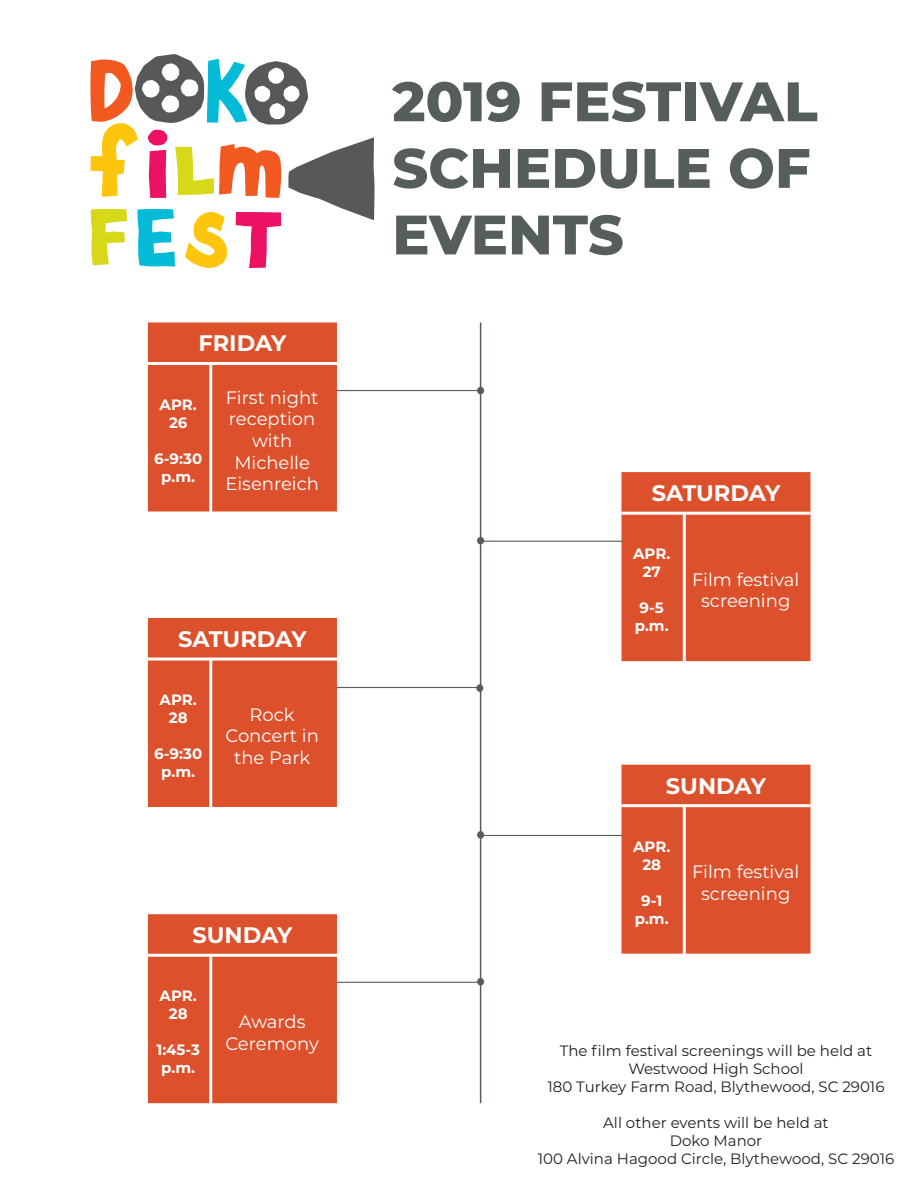
<style>
.page{position:relative;width:918px;height:1188px;background:#fff}
.page>*{position:absolute;margin:0;border:0;box-sizing:border-box;transform-origin:0 0}
.t1{font:800 55.5px/66.6px "Montserrat";color:#555e5c}
.t2{font:700 22.5px "Montserrat";color:#fff}
.t3{font:18px/21.6px "Montserrat";color:#fff;text-align:center}
.t4{font:15px "Montserrat";color:#231f20}
.t5{font:700 15px/18px "Montserrat";color:#fff;text-align:center}
</style>
<div class="page">
<svg style="left:90px;top:54px;width:285px;height:214px"></svg>
<div style="left:148px;top:322px;width:189px;height:190px;background:#dc502b;border:2px solid #dc502b"></div>
<hr style="left:480px;top:322px;width:1px;height:781px;background:#555e5c">
<hr style="left:148px;top:362px;width:189px;height:3px;background:#fff">
<hr style="left:209px;top:364px;width:3px;height:150px;background:#fff">
<hr style="left:337px;top:390px;width:143px;height:1px;background:#555e5c">
<div style="left:477px;top:387px;width:7px;height:7px;border:2px solid #555e5c;border-radius:50%"></div>
<div style="left:621px;top:472px;width:189px;height:189px;background:#dc502b;border:2px solid #dc502b"></div>
<hr style="left:621px;top:512px;width:189px;height:3px;background:#fff">
<hr style="left:683px;top:513px;width:3px;height:151px;background:#fff">
<hr style="left:480px;top:541px;width:143px;height:1px;background:#555e5c">
<div style="left:477px;top:537px;width:7px;height:7px;border:2px solid #555e5c;border-radius:50%"></div>
<div style="left:621px;top:765px;width:189px;height:189px;background:#dc502b;border:2px solid #dc502b"></div>
<hr style="left:621px;top:804px;width:189px;height:3px;background:#fff">
<hr style="left:683px;top:806px;width:3px;height:150px;background:#fff">
<hr style="left:337px;top:687px;width:143px;height:1px;background:#555e5c">
<div style="left:476px;top:684px;width:7px;height:8px;border:2px solid #555e5c;border-radius:50%"></div>
<div style="left:148px;top:914px;width:189px;height:189px;background:#dc502b"></div>
<hr style="left:148px;top:954px;width:189px;height:3px;background:#fff">
<hr style="left:209px;top:955px;width:3px;height:151px;background:#fff">
<hr style="left:480px;top:835px;width:142px;height:1px;background:#555e5c">
<div style="left:477px;top:831px;width:7px;height:8px;border:2px solid #555e5c;border-radius:50%"></div>
<div style="left:148px;top:618px;width:189px;height:189px;background:#dc502b"></div>
<hr style="left:148px;top:658px;width:189px;height:3px;background:#fff">
<hr style="left:209px;top:659px;width:3px;height:151px;background:#fff">
<hr style="left:337px;top:982px;width:143px;height:1px;background:#555e5c">
<div style="left:477px;top:978px;width:7px;height:8px;border:2px solid #555e5c;border-radius:50%"></div>
<p class="t2" style="left:198px;top:327px;width:90px">FRIDAY</p>
<p class="t5" style="left:160px;top:394px;width:39px">APR.</p>
<p class="t5" style="left:169px;top:412px;width:20px">26</p>
<p class="t5" style="left:154px;top:448px;width:49px">6-9:30 p.m.</p>
<p class="t3" style="left:226px;top:386px;width:94px;text-align:left">First night reception</p>
<p class="t3" style="left:252px;top:429px;width:42px">with</p>
<p class="t3" style="left:225px;top:451px;width:95px">Michelle<br>Eisenreich</p>
<p class="t2" style="left:178px;top:623px;width:130px">SATURDAY</p>
<p class="t5" style="left:160px;top:690px;width:39px">APR.</p>
<p class="t5" style="left:169px;top:708px;width:20px">28</p>
<p class="t5" style="left:154px;top:744px;width:49px">6-9:30</p>
<p class="t5" style="left:161px;top:762px;width:35px">p.m.</p>
<p class="t3" style="left:250px;top:703px;width:47px">Rock</p>
<p class="t3" style="left:225px;top:725px;width:95px">Concert in the Park</p>
<p class="t2" style="left:192px;top:919px;width:102px">SUNDAY</p>
<p class="t5" style="left:160px;top:986px;width:39px">APR.</p>
<p class="t5" style="left:169px;top:1004px;width:20px">28</p>
<p class="t5" style="left:156px;top:1040px;width:45px">1:45-3</p>
<p class="t5" style="left:161px;top:1058px;width:35px">p.m.</p>
<p class="t3" style="left:225px;top:1010px;width:95px">Awards<br>Ceremony</p>
<p class="t1" style="left:392px;top:65px;width:427px">2019 FESTIVAL</p>
<p class="t1" style="left:392px;top:132px;width:420px">SCHEDULE OF<br>EVENTS</p>
<p class="t2" style="left:652px;top:477px;width:130px">SATURDAY</p>
<p class="t5" style="left:633px;top:544px;width:39px">APR.</p>
<p class="t5" style="left:643px;top:562px;width:20px">27</p>
<p class="t5" style="left:640px;top:598px;width:26px">9-5</p>
<p class="t5" style="left:635px;top:616px;width:35px">p.m.</p>
<p class="t3" style="left:692px;top:568px;width:109px">Film festival screening</p>
<p class="t2" style="left:666px;top:769px;width:102px">SUNDAY</p>
<p class="t5" style="left:633px;top:837px;width:39px">APR.</p>
<p class="t5" style="left:642px;top:855px;width:20px">28</p>
<p class="t5" style="left:641px;top:891px;width:22px">9-1</p>
<p class="t5" style="left:635px;top:909px;width:35px">p.m.</p>
<p class="t3" style="left:692px;top:861px;width:109px">Film festival screening</p>
<p class="t4" style="left:560px;top:1040px;width:314px">The film festival screenings will be held at</p>
<p class="t4" style="left:628px;top:1058px;width:177px">Westwood High School</p>
<p class="t4" style="left:547px;top:1076px;width:339px">180 Turkey Farm Road, Blythewood, SC 29016</p>
<p class="t4" style="left:603px;top:1112px;width:227px">All other events will be held at</p>
<p class="t4" style="left:670px;top:1130px;width:94px">Doko Manor</p>
<p class="t4" style="left:538px;top:1148px;width:358px">100 Alvina Hagood Circle, Blythewood, SC 29016</p>
</div>
